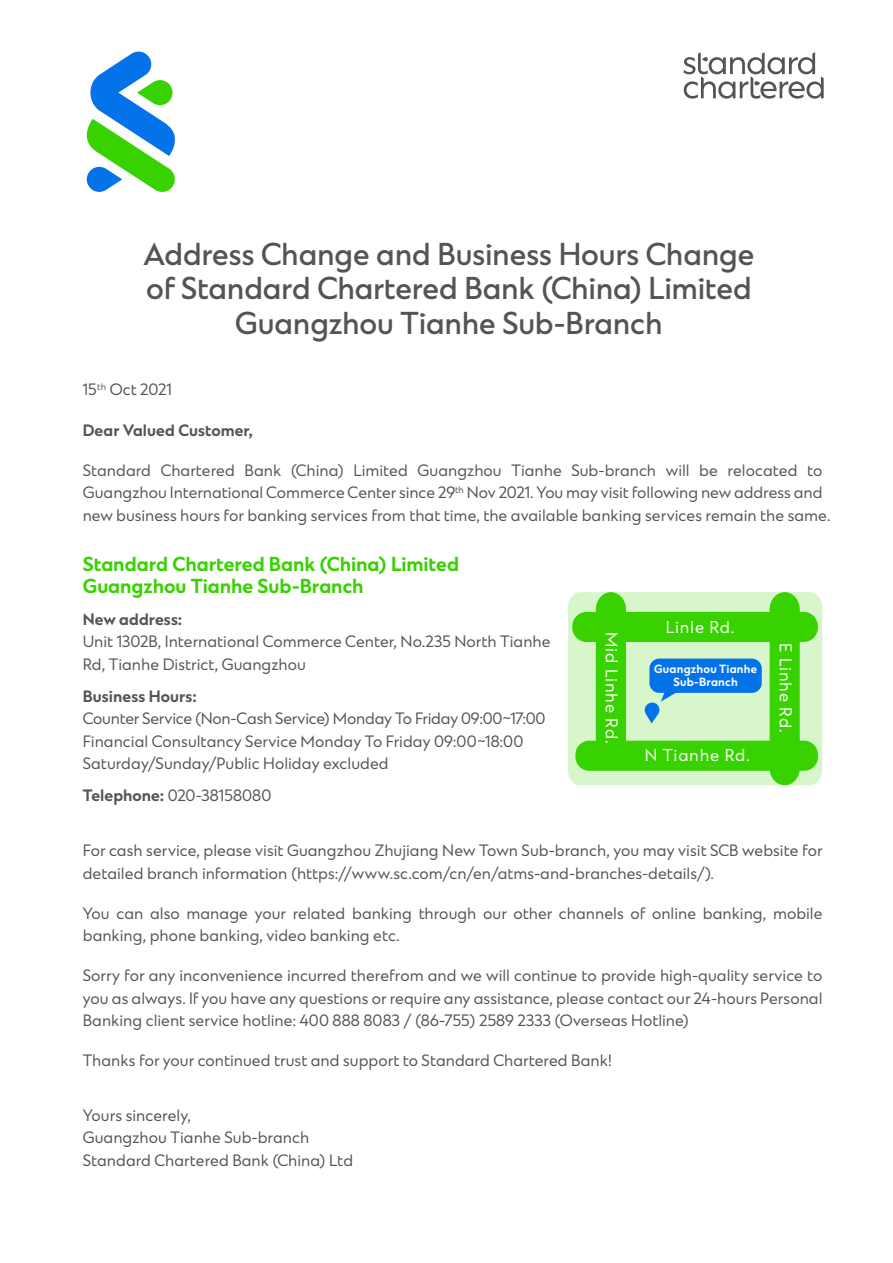
<style>
.page{position:relative;width:893px;height:1263px;background:#fff}
.page>*{position:absolute;margin:0;border:0;box-sizing:border-box;transform-origin:0 0}
.t1{font:500 29.55px/34.5px "SC Prosper Sans";letter-spacing:-.005em;color:#525455;text-align:center}
.t2{font:700 18.9px/22.5px "SC Prosper Sans";color:#38d200}
.t3{font:16.05px "SC Prosper Sans";letter-spacing:.05em;color:#fff}
.t4{font:15.3px/22.5px "SC Prosper Sans";letter-spacing:.005em;color:#525455}
.t5{font:700 15.3px "SC Prosper Sans";letter-spacing:.005em;color:#525455}
.t6{font:700 11.1px/13.2px "SC Prosper Sans";letter-spacing:.02em;color:#fff;text-align:center}
.s1{font-weight:700}
</style>
<div class="page">
<svg style="left:86px;top:51px;width:89px;height:141px"></svg>
<svg style="left:684px;top:52px;width:140px;height:47px"></svg>
<div style="left:568px;top:592px;width:254px;height:193px;background:#d7f6cc"></div>
<svg style="left:770px;top:592px;width:30px;height:193px;background:#41d40c"></svg>
<div style="left:596px;top:592px;width:30px;height:149px;background:#38d200"></div>
<div style="left:572px;top:612px;width:246px;height:30px;background:#38d200;border-radius:14px"></div>
<div style="left:575px;top:741px;width:243px;height:30px;background:#38d200;border-radius:14px"></div>
<div style="left:649px;top:659px;width:113px;height:34px;background:#0473ea;border-radius:10px"></div>
<svg style="left:644px;top:683px;width:34px;height:40px"></svg>
<h1 class="t1" style="left:144px;top:236px;width:612px">Address Change and Business Hours Change of Standard Chartered Bank (China) Limited<br>Guangzhou Tianhe Sub-Branch</h1>
<p class="t4" style="left:83px;top:378px;width:91px">15<sup>th</sup> Oct 2021</p>
<p class="t5" style="left:83px;top:419px;width:172px">Dear Valued Customer,</p>
<p class="t4" style="left:83px;top:459px;width:749px">Standard Chartered Bank (China) Limited Guangzhou Tianhe Sub-branch will be relocated to<br>Guangzhou International Commerce Center since 29<sup>th</sup> Nov 2021. You may visit following new address and new business hours for banking services from that time, the available banking services remain the same.</p>
<p class="t2" style="left:83px;top:552px;width:378px">Standard Chartered Bank (China) Limited<br>Guangzhou Tianhe Sub-Branch</p>
<p class="t5" style="left:83px;top:608px;width:101px">New address:</p>
<p class="t4" style="left:83px;top:630px;width:469px">Unit 1302B, International Commerce Center, No.235 North Tianhe<br>Rd, Tianhe District, Guangzhou</p>
<p class="t5" style="left:83px;top:685px;width:115px">Business Hours:</p>
<p class="t4" style="left:83px;top:707px;width:464px">Counter Service (Non-Cash Service) Monday To Friday 09:00~17:00<br>Financial Consultancy Service Monday To Friday 09:00~18:00<br>Saturday/Sunday/Public Holiday excluded</p>
<p class="t4" style="left:83px;top:784px;width:190px"><span class="s1">Telephone:</span> 020-38158080</p>
<p class="t4" style="left:83px;top:839px;width:741px">For cash service, please visit Guangzhou Zhujiang New Town Sub-branch, you may visit SCB website for detailed branch information (https://www.sc.com/cn/en/atms-and-branches-details/).</p>
<p class="t4" style="left:83px;top:902px;width:741px">You can also manage your related banking through our other channels of online banking, mobile banking, phone banking, video banking etc.</p>
<p class="t4" style="left:83px;top:964px;width:741px;text-align:justify">Sorry for any inconvenience incurred therefrom and we will continue to provide high-quality service to you as always. If you have any questions or require any assistance, please contact our 24-hours Personal Banking client service hotline: 400 888 8083 / (86-755) 2589 2333 (Overseas Hotline)</p>
<p class="t4" style="left:83px;top:1049px;width:531px">Thanks for your continued trust and support to Standard Chartered Bank!</p>
<p class="t4" style="left:83px;top:1104px;width:272px">Yours sincerely,<br>Guangzhou Tianhe Sub-branch<br>Standard Chartered Bank (China) Ltd</p>
<p class="t3" style="left:666px;top:615px;width:70px">Linle Rd.</p>
<p class="t6" style="left:654px;top:662px;width:104px">Guangzhou Tianhe<br>Sub-Branch</p>
<p class="t3" style="left:623px;top:632px;width:112px;rotate:90deg">Mid Linhe Rd.</p>
<p class="t3" style="left:797px;top:643px;width:90px;rotate:90deg">E Linhe Rd.</p>
<p class="t3" style="left:645px;top:743px;width:106px">N Tianhe Rd.</p>
</div>
